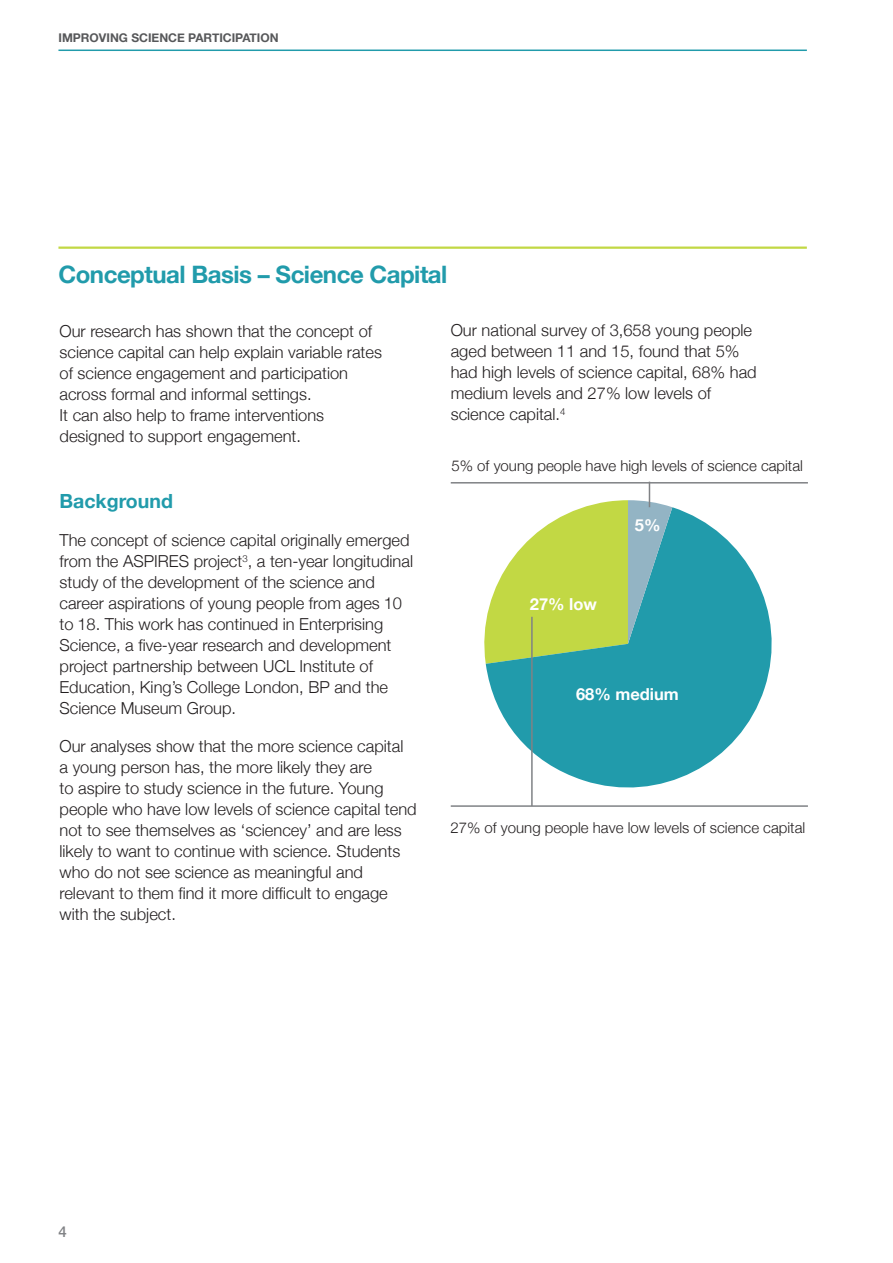
<style>
.page{position:relative;width:893px;height:1263px;background:#fff}
.page>*{position:absolute;margin:0;border:0;box-sizing:border-box;transform-origin:0 0}
.Xhead_text{font:700 24px "Helvetica Neue";letter-spacing:-.02em;color:#219bab}
.Body{font:700 19.5px "Helvetica Neue";color:#219bab}
.Body-2{font:300 16.5px/21px "Helvetica Neue";color:#231f20}
.Body-3{font:700 16.5px "Helvetica Neue";color:#fff}
.Body-4{font:300 15px "Helvetica Neue";color:#231f20}
.t1{font:500 15px "Helvetica Neue";color:#808285}
.t2{font:700 12px "Helvetica Neue";color:#57585a}
</style>
<div class="page">
<hr style="left:58px;top:50px;width:749px;height:1px;background:#219bab">
<svg style="left:486px;top:507px;width:286px;height:281px;fill:#219bab"></svg>
<hr style="left:531px;top:617px;width:2px;height:189px;background:#808285">
<svg style="left:475px;top:483px;width:197px;height:181px"></svg>
<hr style="left:451px;top:482px;width:357px;height:1px;background:#808285">
<hr style="left:451px;top:805px;width:357px;height:2px;background:#808285">
<hr style="left:58px;top:247px;width:749px;height:2px;background:#c2d844">
<p class="t2" style="left:58px;top:30px;width:222px">IMPROVING SCIENCE PARTICIPATION</p>
<p class="Xhead_text" style="left:58px;top:259px;width:390px">Conceptual Basis – Science Capital</p>
<p class="Body-2" style="left:60px;top:321px;width:324px">Our research has shown that the concept of science capital can help explain variable rates of science engagement and participation across formal and informal settings.<br>It can also help to frame interventions designed to support engagement.</p>
<p class="Body" style="left:60px;top:489px;width:115px">Background</p>
<p class="Body-2" style="left:60px;top:530px;width:355px">The concept of science capital originally emerged from the ASPIRES project<sup>3</sup>, a ten-year longitudinal study of the development of the science and career aspirations of young people from ages 10 to 18. This work has continued in Enterprising Science, a five-year research and development project partnership between UCL Institute of Education, King’s College London, BP and the Science Museum Group.</p>
<p class="Body-2" style="left:60px;top:736px;width:359px">Our analyses show that the more science capital<br>a young person has, the more likely they are<br>to aspire to study science in the future. Young people who have low levels of science capital tend not to see themselves as ‘sciencey’ and are less likely to want to continue with science. Students who do not see science as meaningful and relevant to them find it more difficult to engage with the subject.</p>
<p class="Body-2" style="left:451px;top:320px;width:307px">Our national survey of 3,658 young people aged between 11 and 15, found that 5% had high levels of science capital, 68% had medium levels and 27% low levels of science capital.<sup>4</sup></p>
<p class="Body-4" style="left:451px;top:456px;width:353px">5% of young people have high levels of science capital</p>
<p class="Body-3" style="left:530px;top:594px;width:69px">27% low</p>
<p class="Body-3" style="left:635px;top:515px;width:27px">5%</p>
<p class="Body-3" style="left:576px;top:683px;width:104px">68% medium</p>
<p class="Body-4" style="left:450px;top:819px;width:356px">27% of young people have low levels of science capital</p>
<p class="t1" style="left:58px;top:1223px;width:10px">4</p>
</div>
